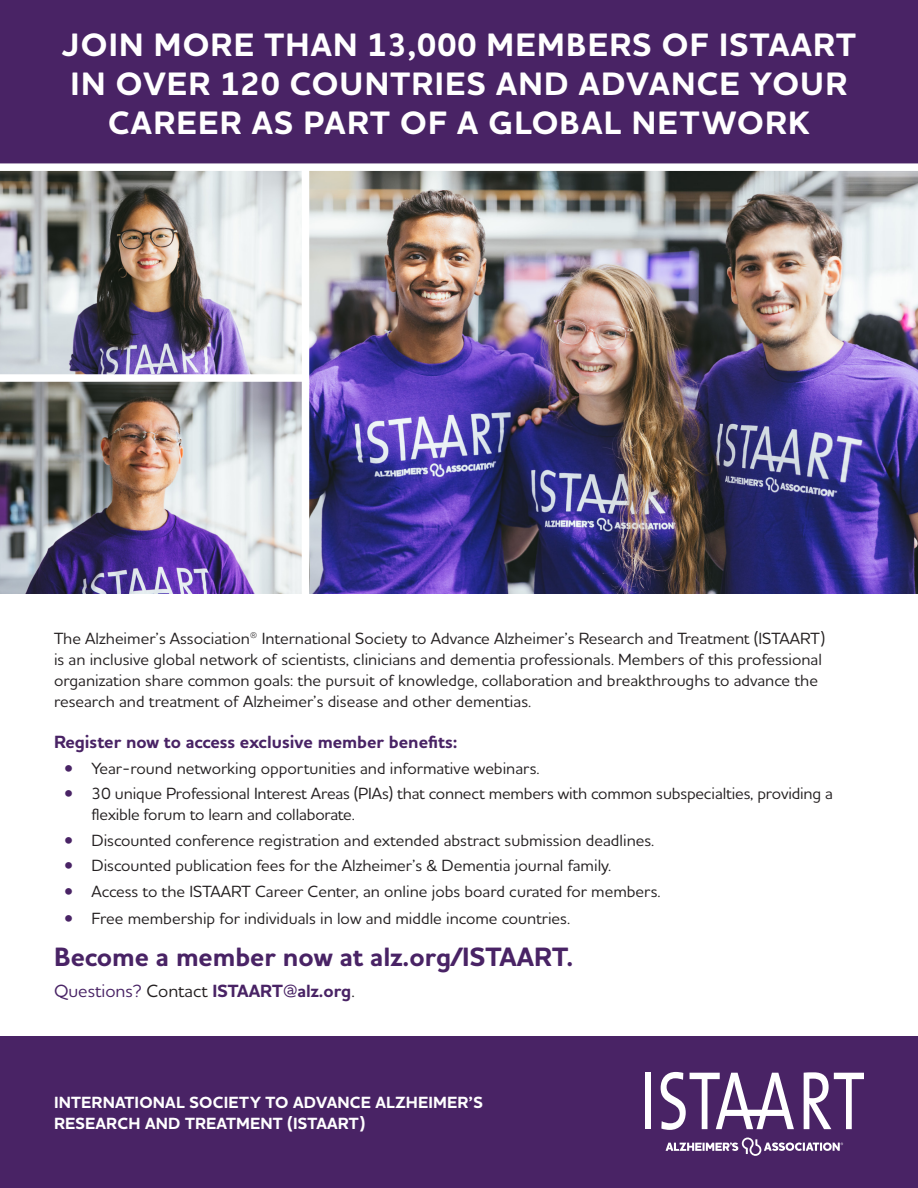
<style>
.page{position:relative;width:918px;height:1188px;background:#fff}
.page>*{position:absolute;margin:0;border:0;box-sizing:border-box;transform-origin:0 0}
.t1{font:700 33px/39px "Houschka Alt Pro";letter-spacing:.04em;color:#fff;text-align:center}
.t2{font:700 27px "Houschka Alt Pro";color:#492365}
.t3{font:700 18px "Houschka Alt Pro";color:#492365}
.t4{font:500 16.5px/21px "Houschka Alt Pro";color:#231f20}
.t5{font:700 16.5px/21px "Houschka Alt Pro";letter-spacing:.01em;color:#fff}
.s1{color:#492365}
.s2{font-weight:500}
.s3{font-weight:500;color:#231f20}
</style>
<div class="page">
<div style="left:0;top:1037px;width:918px;height:151px;background:#492365"></div>
<svg style="left:666px;top:1137px;width:177px;height:19px"></svg>
<div style="left:645px;top:1073px;width:6px;height:56px;background:#fff"></div>
<svg style="left:804px;top:1072px;width:60px;height:57px"></svg>
<svg style="left:661px;top:1072px;width:133px;height:58px"></svg>
<div style="left:0;top:0;width:918px;height:196px;background:#492365"></div>
<img style="left:0;top:171px;width:302px;height:423px">
<img style="left:309px;top:171px;width:609px;height:423px">
<div style="left:0;top:163px;width:918px;height:8px;background:#fff"></div>
<div style="left:302px;top:168px;width:7px;height:426px;background:#fff"></div>
<div style="left:0;top:374px;width:306px;height:8px;background:#fff"></div>
<p class="t1" style="left:62px;top:26px;width:796px">JOIN MORE THAN 13,000 MEMBERS OF ISTAART<br>IN OVER 120 COUNTRIES AND ADVANCE YOUR<br>CAREER AS PART OF A GLOBAL NETWORK</p>
<p class="t4" style="left:54px;top:628px;width:773px">The Alzheimer’s Association® International Society to Advance Alzheimer’s Research and Treatment (ISTAART) is an inclusive global network of scientists, clinicians and dementia professionals. Members of this professional organization share common goals: the pursuit of knowledge, collaboration and breakthroughs to advance the research and treatment of Alzheimer’s disease and other dementias.</p>
<p class="t3" style="left:54px;top:731px;width:405px">Register now to access exclusive member benefits:</p>
<p class="t4" style="left:64px;top:757px;width:477px"><span class="s1">•</span> Year-round networking opportunities and informative webinars.</p>
<p class="t4" style="left:92px;top:783px;width:743px;text-indent:-27px"><span class="s1">•</span> 30 unique Professional Interest Areas (PIAs) that connect members with common subspecialties, providing a flexible forum to learn and collaborate.</p>
<p class="t4" style="left:64px;top:829px;width:591px"><span class="s1">•</span> Discounted conference registration and extended abstract submission deadlines.</p>
<p class="t4" style="left:64px;top:855px;width:548px"><span class="s1">•</span> Discounted publication fees for the Alzheimer’s &amp; Dementia journal family.</p>
<p class="t4" style="left:64px;top:880px;width:597px"><span class="s1">•</span> Access to the ISTAART Career Center, an online jobs board curated for members.</p>
<p class="t4" style="left:64px;top:907px;width:507px"><span class="s1">•</span> Free membership for individuals in low and middle income countries.</p>
<p class="t2" style="left:54px;top:939px;width:521px">Become a member now at alz.org/ISTAART.</p>
<p class="t3" style="left:54px;top:980px;width:302px"><span class="s2">Questions?</span> <span class="s3">Contact</span> ISTAART@alz.org<span class="s3">.</span></p>
<p class="t5" style="left:54px;top:1092px;width:430px">INTERNATIONAL SOCIETY TO ADVANCE ALZHEIMER’S<br>RESEARCH AND TREATMENT (ISTAART)</p>
</div>
